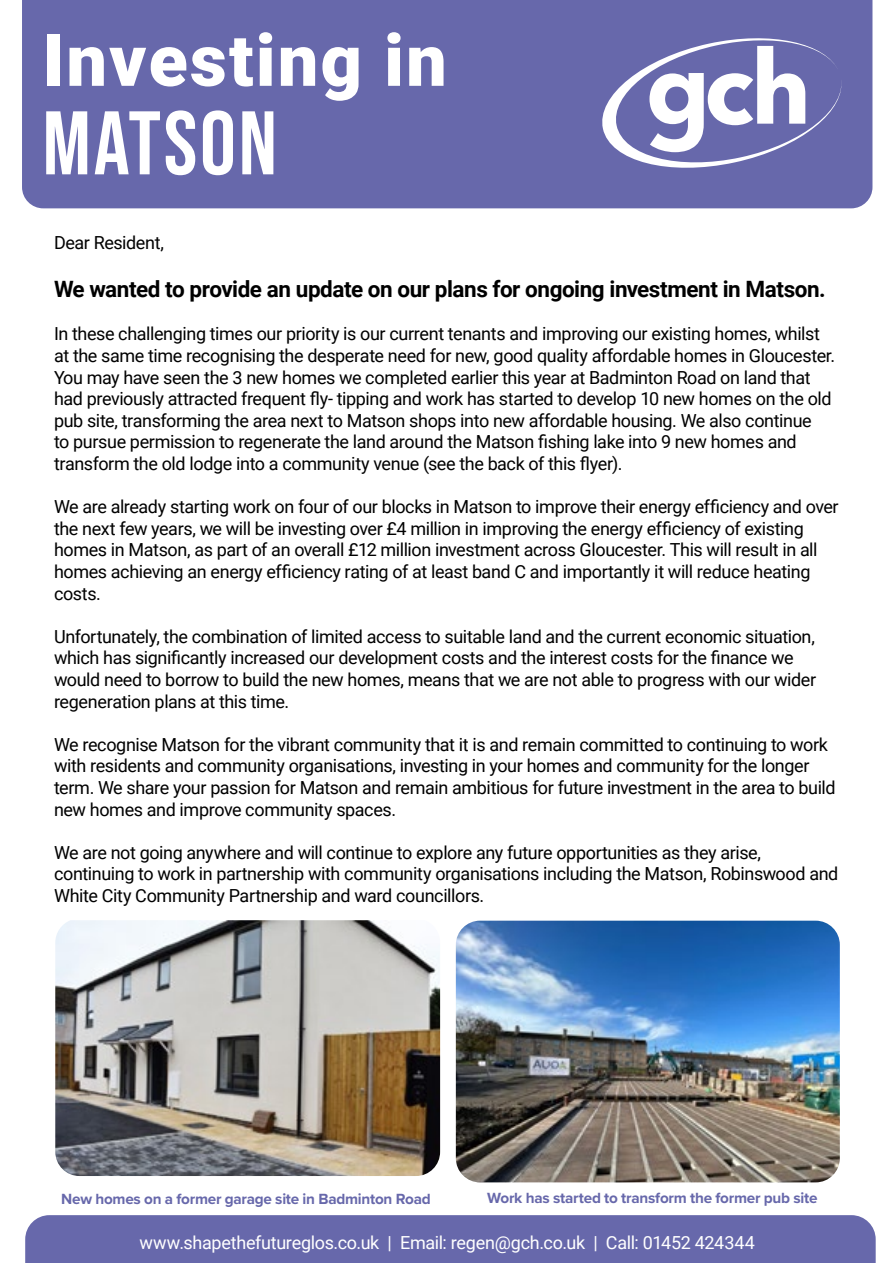
<style>
.page{position:relative;width:893px;height:1263px;background:#fff}
.page>*{position:absolute;margin:0;border:0;box-sizing:border-box;transform-origin:0 0}
.t1{font:90px "Bebas Neue";letter-spacing:.03em;color:#fff}
.t2{font:900 72px "Roboto";letter-spacing:.03em;color:#fff}
.t3{font:700 22.5px "Roboto";letter-spacing:-.02em;color:#000}
.t4{font:18px/21.6px "Roboto";letter-spacing:-.02em;color:#000}
.t5{font:18px "Roboto";letter-spacing:-.015em;color:#fff}
.t6{font:700 15.3px "Proxima Nova";letter-spacing:-.015em;color:#6768ab}
</style>
<div class="page">
<div style="left:22px;top:0;width:850px;height:208px;background:#6768ab"></div>
<svg style="left:602px;top:38px;width:239px;height:130px"></svg>
<img style="left:456px;top:921px;width:384px;height:261px">
<div style="left:25px;top:1215px;width:851px;height:48px;background:#6768ab"></div>
<img style="left:55px;top:920px;width:385px;height:256px">
<h2 class="t2" style="left:43px;top:10px;width:406px">Investing in</h2>
<h1 class="t1" style="left:43px;top:92px;width:236px">MATSON</h1>
<p class="t4" style="left:54px;top:231px;width:112px">Dear Resident,</p>
<p class="t3" style="left:54px;top:273px;width:773px">We wanted to provide an update on our plans for ongoing investment in Matson.</p>
<p class="t4" style="left:54px;top:322px;width:783px">In these challenging times our priority is our current tenants and improving our existing homes, whilst at the same time recognising the desperate need for new, good quality affordable homes in Gloucester.<br>You may have seen the 3 new homes we completed earlier this year at Badminton Road on land that had previously attracted frequent fly- tipping and work has started to develop 10 new homes on the old pub site, transforming the area next to Matson shops into new affordable housing. We also continue<br>to pursue permission to regenerate the land around the Matson fishing lake into 9 new homes and transform the old lodge into a community venue (see the back of this flyer).</p>
<p class="t4" style="left:54px;top:495px;width:786px">We are already starting work on four of our blocks in Matson to improve their energy efficiency and over the next few years, we will be investing over £4 million in improving the energy efficiency of existing homes in Matson, as part of an overall £12 million investment across Gloucester. This will result in all homes achieving an energy efficiency rating of at least band C and importantly it will reduce heating costs.</p>
<p class="t4" style="left:54px;top:625px;width:764px">Unfortunately, the combination of limited access to suitable land and the current economic situation, which has significantly increased our development costs and the interest costs for the finance we would need to borrow to build the new homes, means that we are not able to progress with our wider regeneration plans at this time.</p>
<p class="t4" style="left:54px;top:733px;width:783px">We recognise Matson for the vibrant community that it is and remain committed to continuing to work with residents and community organisations, investing in your homes and community for the longer term. We share your passion for Matson and remain ambitious for future investment in the area to build new homes and improve community spaces.</p>
<p class="t4" style="left:54px;top:841px;width:786px">We are not going anywhere and will continue to explore any future opportunities as they arise, continuing to work in partnership with community organisations including the Matson, Robinswood and<br>White City Community Partnership and ward councillors.</p>
<p class="t6" style="left:61px;top:1188px;width:371px">New homes on a former garage site in Badminton Road</p>
<p class="t6" style="left:487px;top:1187px;width:332px">Work has started to transform the former pub site</p>
<p class="t5" style="left:140px;top:1230px;width:617px">www.shapethefutureglos.co.uk | Email: regen@gch.co.uk | Call: 01452 424344</p>
</div>
